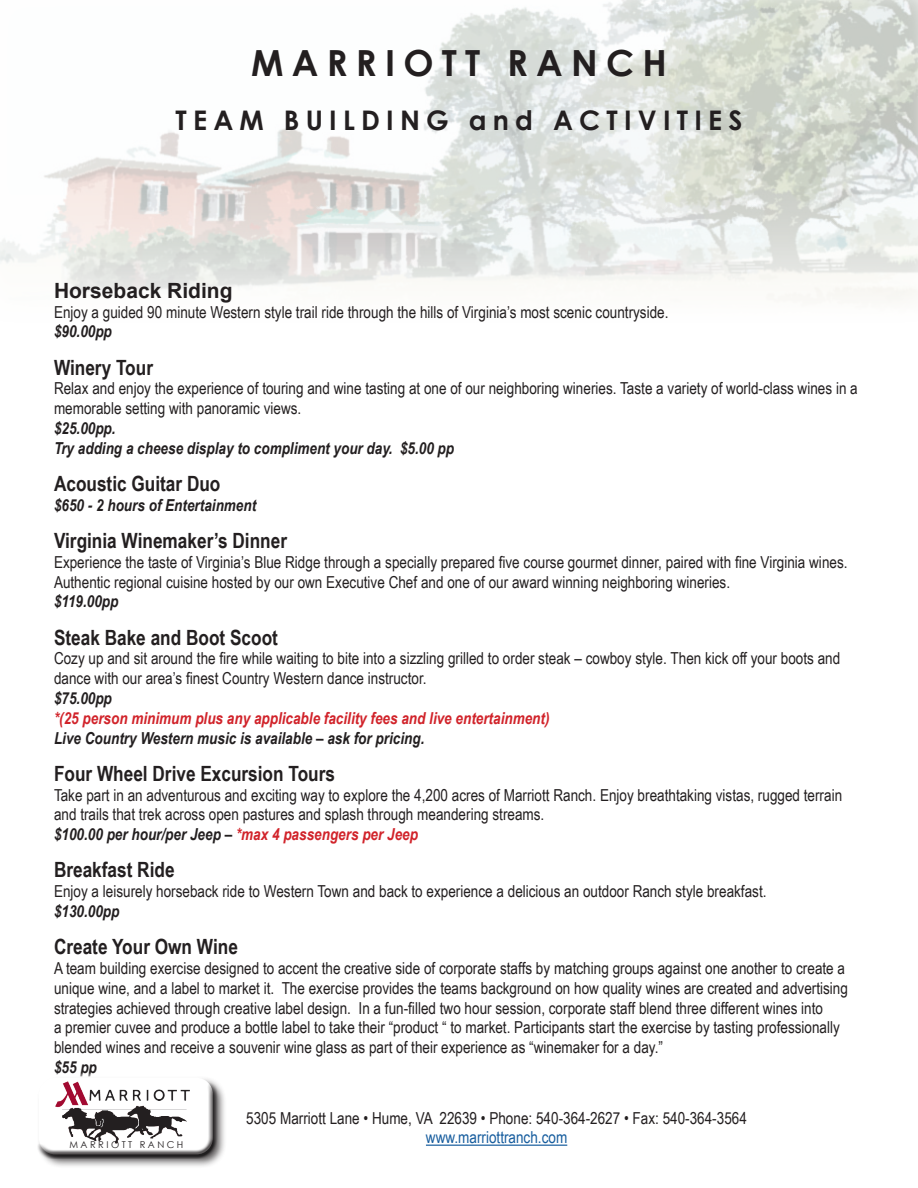
<style>
.page{position:relative;width:918px;height:1188px;background:#fff}
.page>*{position:absolute;margin:0;border:0;box-sizing:border-box;transform-origin:0 0}
.t1{font:700 36px "Century Gothic";letter-spacing:.23em;color:#231f20}
.t2{font:700 27px "Century Gothic";letter-spacing:.23em;color:#231f20}
.t3{font:700 21px "Arial Narrow";color:#231f20}
.t4{font:700 21px "Arial";color:#231f20}
.t5{font:16.5px/19.8px "Arial Narrow";color:#231f20}
.t6{font:italic 700 16.5px/19.8px "Arial Narrow";color:#231f20}
.t7{font:italic 700 16.5px "Arial Narrow";color:#d1232a}
.t8{font:16.5px "Arial Narrow";color:#175d9e}
.t9{font:9.45px "Century Gothic";letter-spacing:.26em;color:#231f20}
.s1{font-weight:700;font-style:italic}
.s2{font-weight:700;font-style:italic;color:#d1232a}
</style>
<div class="page">
<img style="left:0;top:0;width:918px;height:301px">
<div style="left:37px;top:1076px;width:190px;height:92px;background:#231f20;opacity:.75"></div>
<div style="left:34px;top:1073px;width:181px;height:75px;background:#fff"></div>
<div style="left:37px;top:1083px;width:181px;height:76px;background:#231f20;opacity:.75"></div>
<hr style="left:426px;top:1145px;width:141px;height:1px;background:#175d9e">
<h1 class="t1" style="left:251px;top:36px;width:417px">MARRIOTT RANCH</h1>
<h2 class="t2" style="left:176px;top:100px;width:568px">TEAM BUILDING and ACTIVITIES</h2>
<p class="t4" style="left:54px;top:276px;width:180px">Horseback Riding</p>
<p class="t5" style="left:54px;top:301px;width:616px">Enjoy a guided 90 minute Western style trail ride through the hills of Virginia’s most scenic countryside.</p>
<p class="t6" style="left:54px;top:321px;width:59px">$90.00pp</p>
<p class="t3" style="left:54px;top:351px;width:101px">Winery Tour</p>
<p class="t5" style="left:54px;top:378px;width:805px">Relax and enjoy the experience of touring and wine tasting at one of our neighboring wineries. Taste a variety of world-class wines in a memorable setting with panoramic views.</p>
<p class="t6" style="left:54px;top:417px;width:402px">$25.00pp.<br>Try adding a cheese display to compliment your day. $5.00 pp</p>
<p class="t3" style="left:54px;top:468px;width:168px">Acoustic Guitar Duo</p>
<p class="t6" style="left:54px;top:494px;width:204px">$650 - 2 hours of Entertainment</p>
<p class="t3" style="left:54px;top:525px;width:235px">Virginia Winemaker’s Dinner</p>
<p class="t5" style="left:54px;top:551px;width:795px">Experience the taste of Virginia’s Blue Ridge through a specially prepared five course gourmet dinner, paired with fine Virginia wines.<br>Authentic regional cuisine hosted by our own Executive Chef and one of our award winning neighboring wineries.</p>
<p class="t6" style="left:54px;top:591px;width:66px">$119.00pp</p>
<p class="t3" style="left:54px;top:621px;width:225px">Steak Bake and Boot Scoot</p>
<p class="t5" style="left:54px;top:648px;width:788px">Cozy up and sit around the fire while waiting to bite into a sizzling grilled to order steak – cowboy style. Then kick off your boots and dance with our area’s finest Country Western dance instructor.</p>
<p class="t6" style="left:54px;top:687px;width:59px">$75.00pp</p>
<p class="t7" style="left:54px;top:705px;width:497px">*(25 person minimum plus any applicable facility fees and live entertainment)</p>
<p class="t6" style="left:54px;top:727px;width:372px">Live Country Western music is available – ask for pricing.</p>
<p class="t3" style="left:54px;top:757px;width:283px">Four Wheel Drive Excursion Tours</p>
<p class="t5" style="left:54px;top:784px;width:790px">Take part in an adventurous and exciting way to explore the 4,200 acres of Marriott Ranch. Enjoy breathtaking vistas, rugged terrain and trails that trek across open pastures and splash through meandering streams.<br><span class="s1">$100.00 per hour/per Jeep –</span> <span class="s2">*max 4 passengers per Jeep</span></p>
<p class="t3" style="left:54px;top:854px;width:122px">Breakfast Ride</p>
<p class="t5" style="left:54px;top:881px;width:714px">Enjoy a leisurely horseback ride to Western Town and back to experience a delicious an outdoor Ranch style breakfast.</p>
<p class="t6" style="left:54px;top:900px;width:67px">$130.00pp</p>
<p class="t3" style="left:54px;top:931px;width:185px">Create Your Own Wine</p>
<p class="t5" style="left:54px;top:958px;width:796px">A team building exercise designed to accent the creative side of corporate staffs by matching groups against one another to create a unique wine, and a label to market it. The exercise provides the teams background on how quality wines are created and advertising strategies achieved through creative label design. In a fun-filled two hour session, corporate staff blend three different wines into<br>a premier cuvee and produce a bottle label to take their “product “ to market. Participants start the exercise by tasting professionally blended wines and receive a souvenir wine glass as part of their experience as “winemaker for a day.”</p>
<p class="t6" style="left:54px;top:1056px;width:44px">$55 pp</p>
<p class="t9" style="left:69px;top:1137px;width:115px">MARRIOTT RANCH</p>
<p class="t5" style="left:246px;top:1107px;width:502px">5305 Marriott Lane • Hume, VA 22639 • Phone: 540-364-2627 • Fax: 540-364-3564</p>
<p class="t8" style="left:426px;top:1126px;width:143px">www.marriottranch.com</p>
</div>
